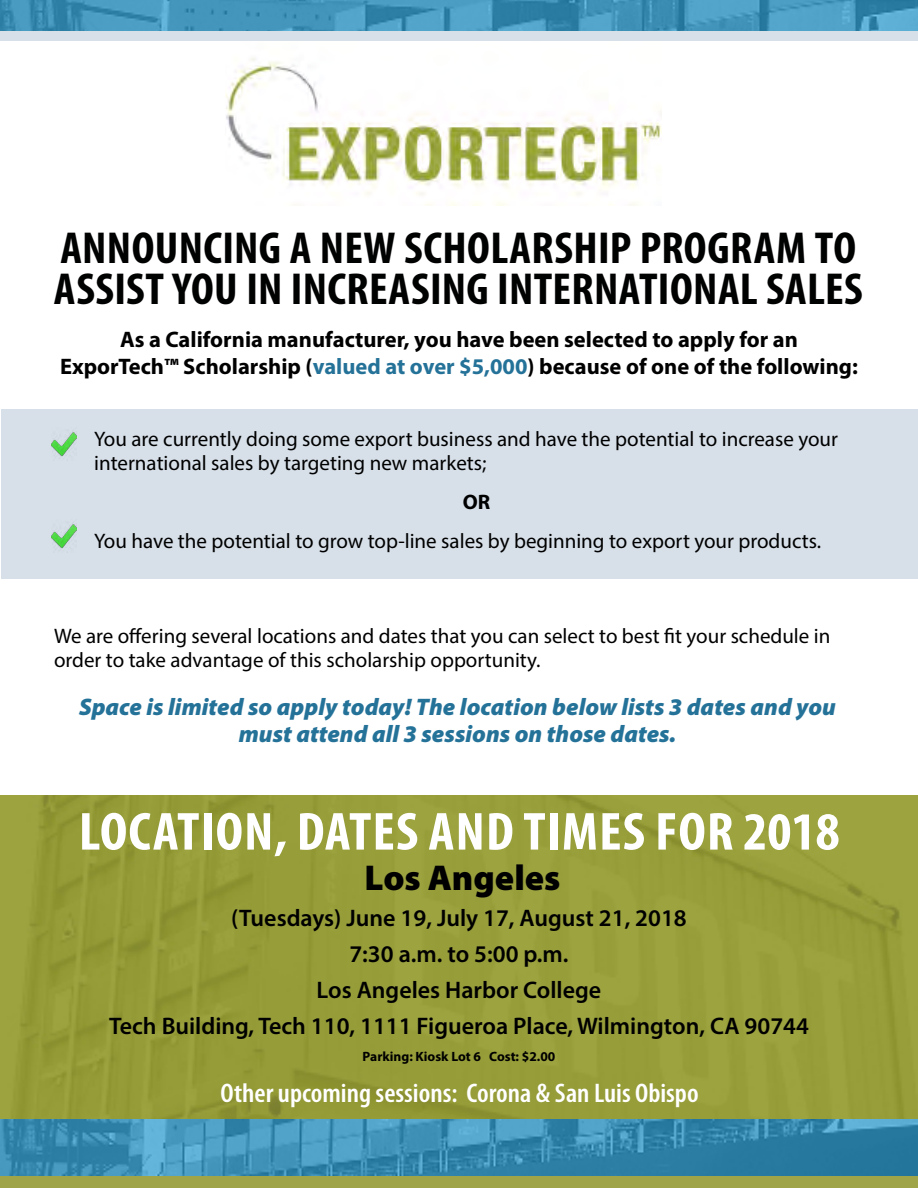
<style>
.page{position:relative;width:918px;height:1188px;background:#fff}
.page>*{position:absolute;margin:0;border:0;box-sizing:border-box;transform-origin:0 0}
.t1{font:700 condensed 54px "Myriad Pro";letter-spacing:.02em;color:#fff;scale:1.05 1}
.t2{font:700 condensed 45px/42px "Myriad Pro";letter-spacing:.005em;color:#000101;scale:1.05 1}
.t3{font:900 36px "Myriad Pro";color:#000}
.t4{font:600 condensed 27px "Myriad Pro";color:#fff;scale:1.05 1}
.t5{font:600 24px/36px "Myriad Pro";color:#000;text-align:center}
.t6{font:italic 900 24px/27px "Myriad Pro";color:#257299;text-align:center}
.t7{font:700 22.5px/27px "Myriad Pro";color:#000;text-align:center}
.t8{font:21px/24px "Myriad Pro";color:#000}
.t9{font:700 21px "Myriad Pro";color:#000}
.t10{font:700 13.5px "Myriad Pro";color:#000}
.s1{color:#257299}
</style>
<div class="page">
<img style="left:0;top:795px;width:918px;height:341px">
<div style="left:2px;top:410px;width:916px;height:169px;background:#d7e0e9"></div>
<svg style="left:0;top:1136px;width:918px;height:52px;background:#4e8e97"></svg>
<img style="left:1px;top:0;width:917px;height:31px">
<img style="left:226px;top:40px;width:436px;height:165px">
<img style="left:51px;top:431px;width:26px;height:26px">
<img style="left:51px;top:523px;width:26px;height:26px">
<div style="left:0;top:31px;width:918px;height:9px;background:#d7e0e9"></div>
<h2 class="t2" style="left:54px;top:226px;width:772px">ANNOUNCING A NEW SCHOLARSHIP PROGRAM TO<br>ASSIST YOU IN INCREASING INTERNATIONAL SALES</h2>
<p class="t7" style="left:60px;top:325px;width:799px">As a California manufacturer, you have been selected to apply for an<br>ExporTech™ Scholarship (<span class="s1">valued at over $5,000</span>) because of one of the following:</p>
<p class="t8" style="left:94px;top:426px;width:745px">You are currently doing some export business and have the potential to increase your international sales by targeting new markets;</p>
<p class="t9" style="left:463px;top:488px;width:29px">OR</p>
<p class="t8" style="left:94px;top:528px;width:728px">You have the potential to grow top-line sales by beginning to export your products.</p>
<p class="t8" style="left:54px;top:623px;width:778px">We are offering several locations and dates that you can select to best fit your schedule in order to take advantage of this scholarship opportunity.</p>
<p class="t6" style="left:79px;top:693px;width:759px">Space is limited so apply today! The location below lists 3 dates and you must attend all 3 sessions on those dates.</p>
<h1 class="t1" style="left:79px;top:798px;width:726px">LOCATION, DATES AND TIMES FOR 2018</h1>
<h3 class="t3" style="left:365px;top:858px;width:197px">Los Angeles</h3>
<p class="t5" style="left:109px;top:899px;width:701px">(Tuesdays) June 19, July 17, August 21, 2018<br>7:30 a.m. to 5:00 p.m.<br>Los Angeles Harbor College<br>Tech Building, Tech 110, 1111 Figueroa Place, Wilmington, CA 90744</p>
<p class="t10" style="left:363px;top:1048px;width:194px">Parking: Kiosk Lot 6 Cost: $2.00</p>
<p class="t4" style="left:221px;top:1078px;width:457px">Other upcoming sessions: Corona &amp; San Luis Obispo</p>
</div>
